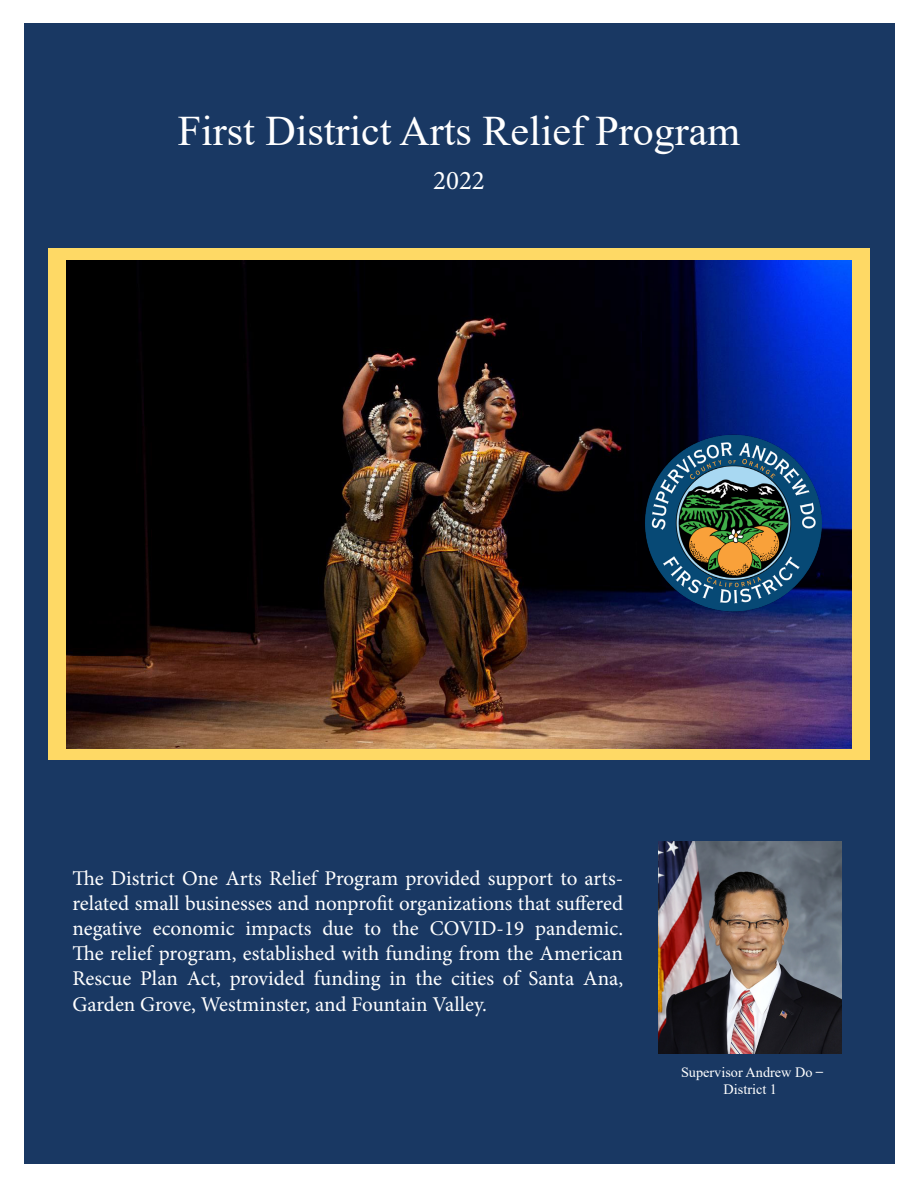
<style>
.page{position:relative;width:918px;height:1188px;background:#fff}
.page>*{position:absolute;margin:0;border:0;box-sizing:border-box;transform-origin:0 0}
.t1{font:42px "Times New Roman";color:#fff}
.t2{font:27px "Minion Pro";color:#fff}
.t3{font:21px/25.2px "Minion Pro";letter-spacing:-.005em;color:#fff;text-align:justify}
.t4{font:14.25px "Times New Roman";color:#fff}
</style>
<div class="page">
<div style="left:24px;top:24px;width:870px;height:1140px;background:#193863"></div>
<div style="left:48px;top:248px;width:822px;height:512px;background:#fed965"></div>
<img style="left:67px;top:260px;width:784px;height:488px">
<img style="left:659px;top:842px;width:183px;height:212px">
<img style="left:641px;top:430px;width:184px;height:185px">
<p class="t1" style="left:178px;top:102px;width:564px">First District Arts Relief Program</p>
<p class="t2" style="left:433px;top:162px;width:53px">2022</p>
<p class="t3" style="left:72px;top:865px;width:552px">The District One Arts Relief Program provided support to arts&shy;related small businesses and nonprofit organizations that suffered negative economic impacts due to the COVID-19 pandemic.<br>The relief program, established with funding from the American Rescue Plan Act, provided funding in the cities of Santa Ana, Garden Grove, Westminster, and Fountain Valley.</p>
<p class="t4" style="left:681px;top:1062px;width:147px">Supervisor Andrew Do ̶</p>
<p class="t4" style="left:724px;top:1080px;width:55px">District 1</p>
</div>
